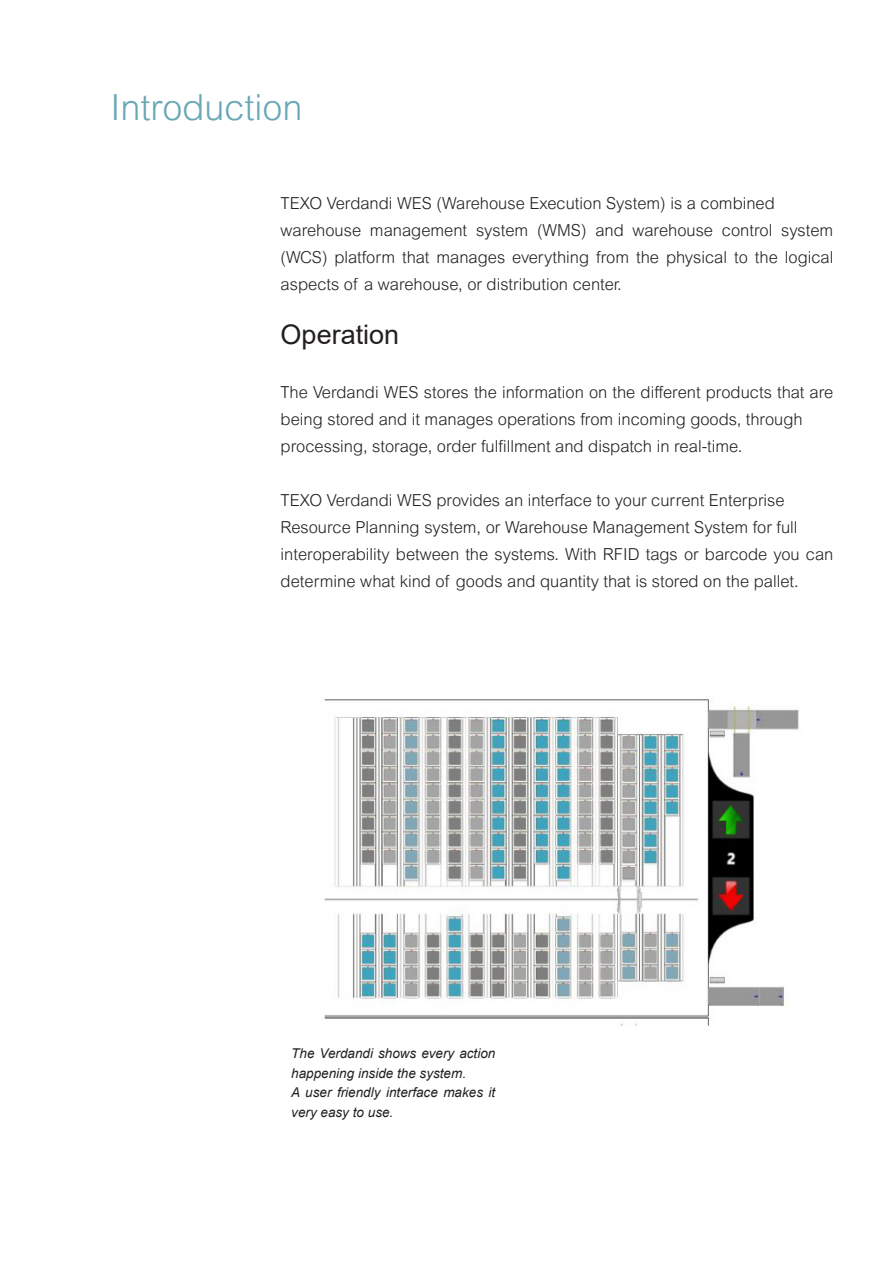
<style>
.page{position:relative;width:893px;height:1263px;background:#fff}
.page>*{position:absolute;margin:0;border:0;box-sizing:border-box;transform-origin:0 0}
.t1{font:300 36px "Arial MT Pro";color:#68a7b5}
.t2{font:27px "Arial";color:#231f20}
.t3{font:300 16.5px/27px "Arial MT Pro";color:#231f20}
.t4{font:italic 13.5px/19.5px "Arial";color:#231f20}
</style>
<div class="page">
<img style="left:324px;top:699px;width:475px;height:327px">
<p class="t1" style="left:111px;top:86px;width:194px">Introduction</p>
<p class="t3" style="left:281px;top:190px;width:554px">TEXO Verdandi WES (Warehouse Execution System) is a combined warehouse management system (WMS) and warehouse control system (WCS) platform that manages everything from the physical to the logical aspects of a warehouse, or distribution center.</p>
<p class="t2" style="left:281px;top:316px;width:120px">Operation</p>
<p class="t3" style="left:281px;top:379px;width:554px">The Verdandi WES stores the information on the different products that are being stored and it manages operations from incoming goods, through processing, storage, order fulfillment and dispatch in real-time.</p>
<p class="t3" style="left:281px;top:487px;width:554px">TEXO Verdandi WES provides an interface to your current Enterprise Resource Planning system, or Warehouse Management System for full interoperability between the systems. With RFID tags or barcode you can determine what kind of goods and quantity that is stored on the pallet.</p>
<p class="t4" style="left:291px;top:1044px;width:206px">The Verdandi shows every action happening inside the system.<br>A user friendly interface makes it very easy to use.</p>
</div>
